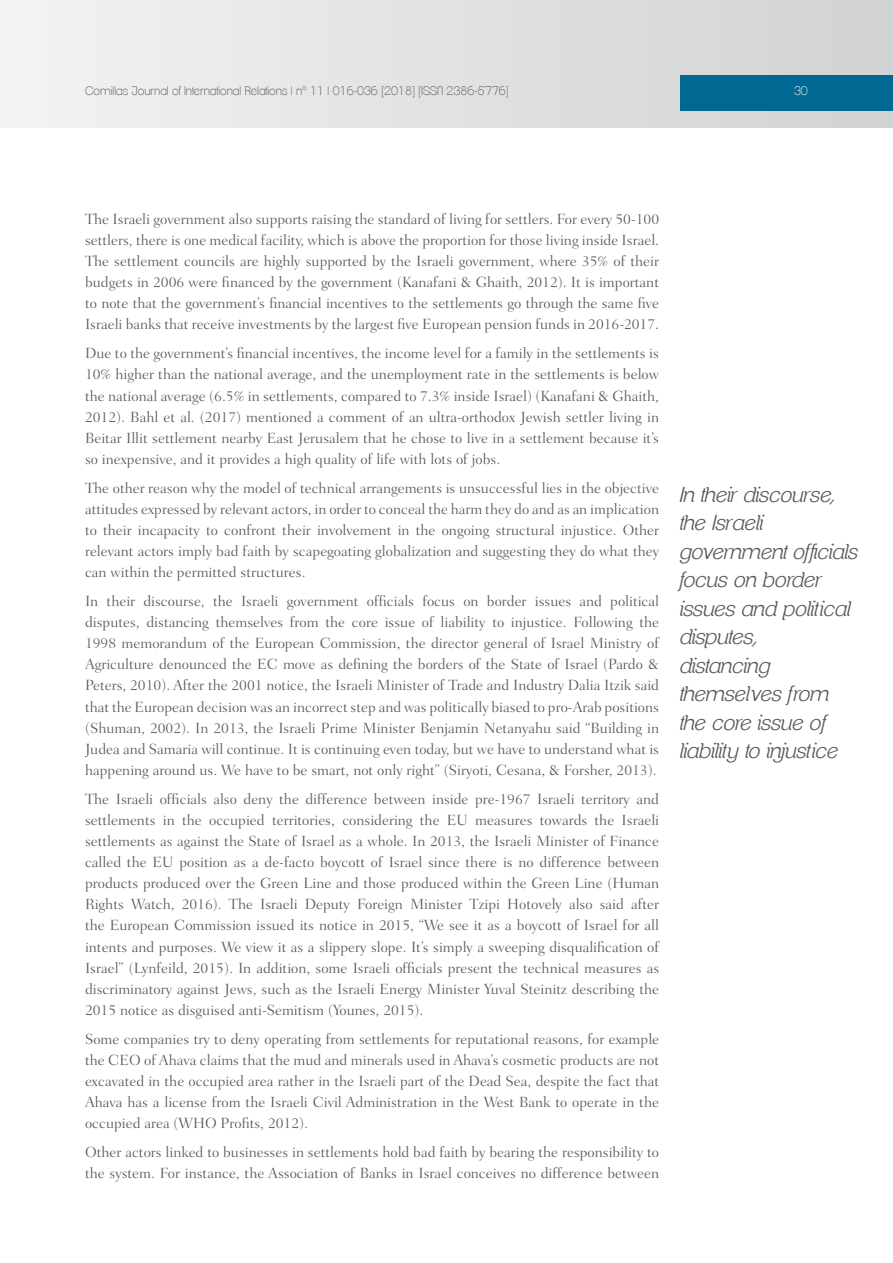
<style>
.page{position:relative;width:893px;height:1263px;background:#fff}
.page>*{position:absolute;margin:0;border:0;box-sizing:border-box;transform-origin:0 0}
.t1{font:italic 300 21px/28.5px "Clemente P Daf";color:#57585a}
.t2{font:300 15px/21.1px "Fairfield LH";color:#57585a;text-align:justify}
.t3{font:200 12px "Clemente P Dac";color:#57585a}
.t4{font:200 12px "Clemente P Dac";color:#fff}
</style>
<div class="page">
<div style="left:0;top:0;width:893px;height:128px;background:linear-gradient(to right,#f2f3f4,#d0d2d4)"></div>
<div style="left:680px;top:75px;width:213px;height:36px;background:#006893"></div>
<p class="t3" style="left:85px;top:83px;width:425px">Comillas Journal of International Relations | nº 11 | 016-036 [2018] [ISSN 2386-5776]</p>
<p class="t4" style="left:794px;top:83px;width:15px">30</p>
<p class="t2" style="left:85px;top:208px;width:576px">The Israeli government also supports raising the standard of living for settlers. For every 50-100 settlers, there is one medical facility, which is above the proportion for those living inside Israel.<br>The settlement councils are highly supported by the Israeli government, where 35% of their budgets in 2006 were financed by the government (Kanafani &amp; Ghaith, 2012). It is important to note that the government’s financial incentives to the settlements go through the same five Israeli banks that receive investments by the largest five European pension funds in 2016-2017.</p>
<p class="t2" style="left:85px;top:343px;width:576px">Due to the government’s financial incentives, the income level for a family in the settlements is 10% higher than the national average, and the unemployment rate in the settlements is below the national average (6.5% in settlements, compared to 7.3% inside Israel) (Kanafani &amp; Ghaith, 2012). Bahl et al. (2017) mentioned a comment of an ultra-orthodox Jewish settler living in Beitar Illit settlement nearby East Jerusalem that he chose to live in a settlement because it’s so inexpensive, and it provides a high quality of life with lots of jobs.</p>
<p class="t2" style="left:85px;top:477px;width:576px">The other reason why the model of technical arrangements is unsuccessful lies in the objective attitudes expressed by relevant actors, in order to conceal the harm they do and as an implication to their incapacity to confront their involvement in the ongoing structural injustice. Other relevant actors imply bad faith by scapegoating globalization and suggesting they do what they can within the permitted structures.</p>
<p class="t2" style="left:85px;top:590px;width:576px">In their discourse, the Israeli government officials focus on border issues and political disputes, distancing themselves from the core issue of liability to injustice. Following the 1998 memorandum of the European Commission, the director general of Israel Ministry of Agriculture denounced the EC move as defining the borders of the State of Israel (Pardo &amp; Peters, 2010). After the 2001 notice, the Israeli Minister of Trade and Industry Dalia Itzik said that the European decision was an incorrect step and was politically biased to pro-Arab positions (Shuman, 2002). In 2013, the Israeli Prime Minister Benjamin Netanyahu said “Building in Judea and Samaria will continue. It is continuing even today, but we have to understand what is happening around us. We have to be smart, not only right” (Siryoti, Cesana, &amp; Forsher, 2013).</p>
<p class="t2" style="left:85px;top:788px;width:576px">The Israeli officials also deny the difference between inside pre-1967 Israeli territory and settlements in the occupied territories, considering the EU measures towards the Israeli settlements as against the State of Israel as a whole. In 2013, the Israeli Minister of Finance called the EU position as a de-facto boycott of Israel since there is no difference between products produced over the Green Line and those produced within the Green Line (Human Rights Watch, 2016). The Israeli Deputy Foreign Minister Tzipi Hotovely also said after the European Commission issued its notice in 2015, “We see it as a boycott of Israel for all intents and purposes. We view it as a slippery slope. It’s simply a sweeping disqualification of Israel” (Lynfeild, 2015). In addition, some Israeli officials present the technical measures as discriminatory against Jews, such as the Israeli Energy Minister Yuval Steinitz describing the 2015 notice as disguised anti-Semitism (Younes, 2015).</p>
<p class="t2" style="left:85px;top:1028px;width:576px">Some companies try to deny operating from settlements for reputational reasons, for example the CEO of Ahava claims that the mud and minerals used in Ahava’s cosmetic products are not excavated in the occupied area rather in the Israeli part of the Dead Sea, despite the fact that Ahava has a license from the Israeli Civil Administration in the West Bank to operate in the occupied area (WHO Profits, 2012).</p>
<p class="t2" style="left:85px;top:1141px;width:575px">Other actors linked to businesses in settlements hold bad faith by bearing the responsibility to the system. For instance, the Association of Banks in Israel conceives no difference between</p>
<h1 class="t1" style="left:680px;top:480px;width:180px">In their discourse, the Israeli government officials focus on border issues and political disputes,<br>distancing themselves from the core issue of liability to injustice</h1>
</div>
